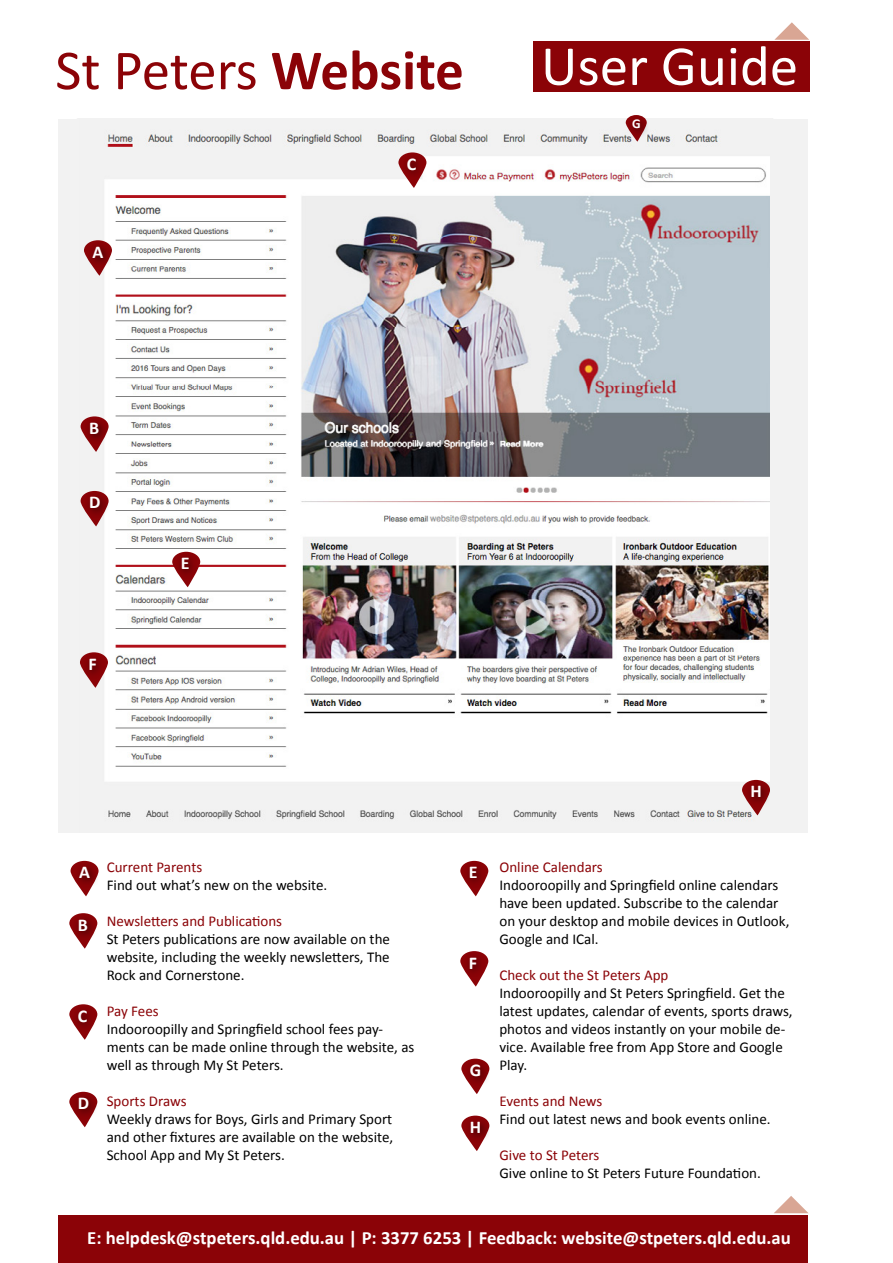
<style>
.page{position:relative;width:893px;height:1263px;background:#fff}
.page>*{position:absolute;margin:0;border:0;box-sizing:border-box;transform-origin:0 0}
.t1{font:57px "Calibri";letter-spacing:-.01em;color:#8b0307}
.t2{font:57px "Calibri";color:#fff}
.t3{font:700 18.75px "Calibri";color:#fff}
.t4{font:700 18px "Calibri";color:#fff}
.t5{font:15px/18px "Calibri";color:#000}
.t6{font:15px "Calibri";color:#8b0307}
.t7{font:700 13.5px "Calibri";color:#fff}
.s1{font-weight:700}
</style>
<div class="page">
<div style="left:58px;top:1215px;width:750px;height:48px;background:#8b0307"></div>
<svg style="left:71px;top:864px;width:20px;height:32px"></svg>
<div style="left:74px;top:861px;width:25px;height:27px;background:#000;opacity:.75"></div>
<svg style="left:69px;top:916px;width:21px;height:33px"></svg>
<div style="left:73px;top:913px;width:24px;height:28px;background:#000;opacity:.75"></div>
<svg style="left:69px;top:1004px;width:21px;height:36px"></svg>
<div style="left:73px;top:1005px;width:24px;height:27px;background:#000;opacity:.75"></div>
<svg style="left:69px;top:1095px;width:21px;height:32px"></svg>
<div style="left:73px;top:1092px;width:26px;height:27px;background:#000;opacity:.75"></div>
<svg style="left:460px;top:864px;width:28px;height:32px"></svg>
<div style="left:464px;top:861px;width:22px;height:27px;background:#000;opacity:.75"></div>
<svg style="left:460px;top:954px;width:28px;height:32px"></svg>
<div style="left:464px;top:951px;width:22px;height:27px;background:#000;opacity:.75"></div>
<svg style="left:461px;top:1062px;width:21px;height:32px"></svg>
<div style="left:465px;top:1059px;width:26px;height:27px;background:#000;opacity:.75"></div>
<svg style="left:461px;top:1115px;width:21px;height:36px"></svg>
<div style="left:465px;top:1116px;width:25px;height:27px;background:#000;opacity:.75"></div>
<img style="left:79px;top:119px;width:691px;height:714px">
<svg style="left:84px;top:240px;width:28px;height:36px"></svg>
<div style="left:87px;top:241px;width:26px;height:27px;background:#000;opacity:.75"></div>
<svg style="left:81px;top:416px;width:28px;height:36px"></svg>
<div style="left:84px;top:417px;width:25px;height:27px;background:#000;opacity:.75"></div>
<svg style="left:172px;top:552px;width:28px;height:35px"></svg>
<div style="left:176px;top:552px;width:22px;height:27px;background:#000;opacity:.75"></div>
<svg style="left:80px;top:652px;width:28px;height:36px"></svg>
<div style="left:83px;top:653px;width:23px;height:26px;background:#000;opacity:.75"></div>
<svg style="left:398px;top:152px;width:28px;height:36px"></svg>
<div style="left:402px;top:153px;width:24px;height:27px;background:#000;opacity:.75"></div>
<svg style="left:81px;top:491px;width:28px;height:35px"></svg>
<div style="left:84px;top:491px;width:26px;height:28px;background:#000;opacity:.75"></div>
<svg style="left:626px;top:118px;width:21px;height:24px"></svg>
<div style="left:627px;top:114px;width:23px;height:24px;background:#000;opacity:.75"></div>
<svg style="left:742px;top:780px;width:28px;height:35px"></svg>
<div style="left:745px;top:780px;width:26px;height:28px;background:#000;opacity:.75"></div>
<div style="left:770px;top:119px;width:38px;height:714px;background:#f2f2f2"></div>
<div style="left:58px;top:119px;width:21px;height:714px;background:#f2f2f2"></div>
<svg style="left:774px;top:22px;width:35px;height:18px"></svg>
<svg style="left:774px;top:1196px;width:34px;height:17px"></svg>
<div style="left:533px;top:41px;width:276px;height:51px;background:#8b0307"></div>
<h1 class="t1" style="left:55px;top:34px;width:410px">St Peters <span class="s1">Website</span></h1>
<p class="t4" style="left:92px;top:240px;width:12px">A</p>
<p class="t4" style="left:407px;top:152px;width:11px">C</p>
<h1 class="t2" style="left:541px;top:30px;width:259px">User Guide</h1>
<p class="t7" style="left:632px;top:115px;width:10px">G</p>
<p class="t4" style="left:89px;top:416px;width:12px">B</p>
<p class="t4" style="left:89px;top:491px;width:13px">D</p>
<p class="t4" style="left:88px;top:652px;width:10px">F</p>
<p class="t4" style="left:181px;top:552px;width:10px">E</p>
<p class="t4" style="left:79px;top:861px;width:12px">A</p>
<p class="t4" style="left:78px;top:913px;width:12px">B</p>
<p class="t4" style="left:78px;top:1004px;width:11px">C</p>
<p class="t4" style="left:78px;top:1092px;width:13px">D</p>
<p class="t6" style="left:107px;top:858px;width:97px">Current Parents</p>
<p class="t5" style="left:107px;top:876px;width:222px">Find out what’s new on the website.</p>
<p class="t6" style="left:107px;top:912px;width:177px">Newsletters and Publications</p>
<p class="t5" style="left:107px;top:930px;width:285px;text-align:justify">St Peters publications are now available on the website, including the weekly newsletters, The Rock and Cornerstone.</p>
<p class="t6" style="left:107px;top:1002px;width:53px">Pay Fees</p>
<p class="t5" style="left:107px;top:1020px;width:309px">Indooroopilly and Springfield school fees pay&shy;ments can be made online through the website, as well as through My St Peters.</p>
<p class="t6" style="left:107px;top:1092px;width:81px">Sports Draws</p>
<p class="t5" style="left:107px;top:1110px;width:288px;text-align:justify">Weekly draws for Boys, Girls and Primary Sport and other fixtures are available on the website, School App and My St Peters.</p>
<p class="t4" style="left:750px;top:780px;width:13px">H</p>
<p class="t4" style="left:469px;top:861px;width:10px">E</p>
<p class="t4" style="left:469px;top:951px;width:10px">F</p>
<p class="t4" style="left:470px;top:1058px;width:13px">G</p>
<p class="t4" style="left:470px;top:1115px;width:13px">H</p>
<p class="t6" style="left:499px;top:858px;width:105px">Online Calendars</p>
<p class="t5" style="left:499px;top:876px;width:291px">Indooroopilly and Springfield online calendars have been updated. Subscribe to the calendar on your desktop and mobile devices in Outlook, Google and ICal.</p>
<p class="t6" style="left:499px;top:966px;width:170px">Check out the St Peters App</p>
<p class="t5" style="left:499px;top:984px;width:295px">Indooroopilly and St Peters Springfield. Get the latest updates, calendar of events, sports draws, photos and videos instantly on your mobile de&shy;vice. Available free from App Store and Google Play.</p>
<p class="t6" style="left:499px;top:1092px;width:104px">Events and News</p>
<p class="t5" style="left:499px;top:1110px;width:273px">Find out latest news and book events online.</p>
<p class="t6" style="left:499px;top:1146px;width:101px">Give to St Peters</p>
<p class="t5" style="left:499px;top:1164px;width:263px">Give online to St Peters Future Foundation.</p>
<p class="t3" style="left:87px;top:1225px;width:705px">E: helpdesk@stpeters.qld.edu.au | P: 3377 6253 | Feedback: website@stpeters.qld.edu.au</p>
</div>
